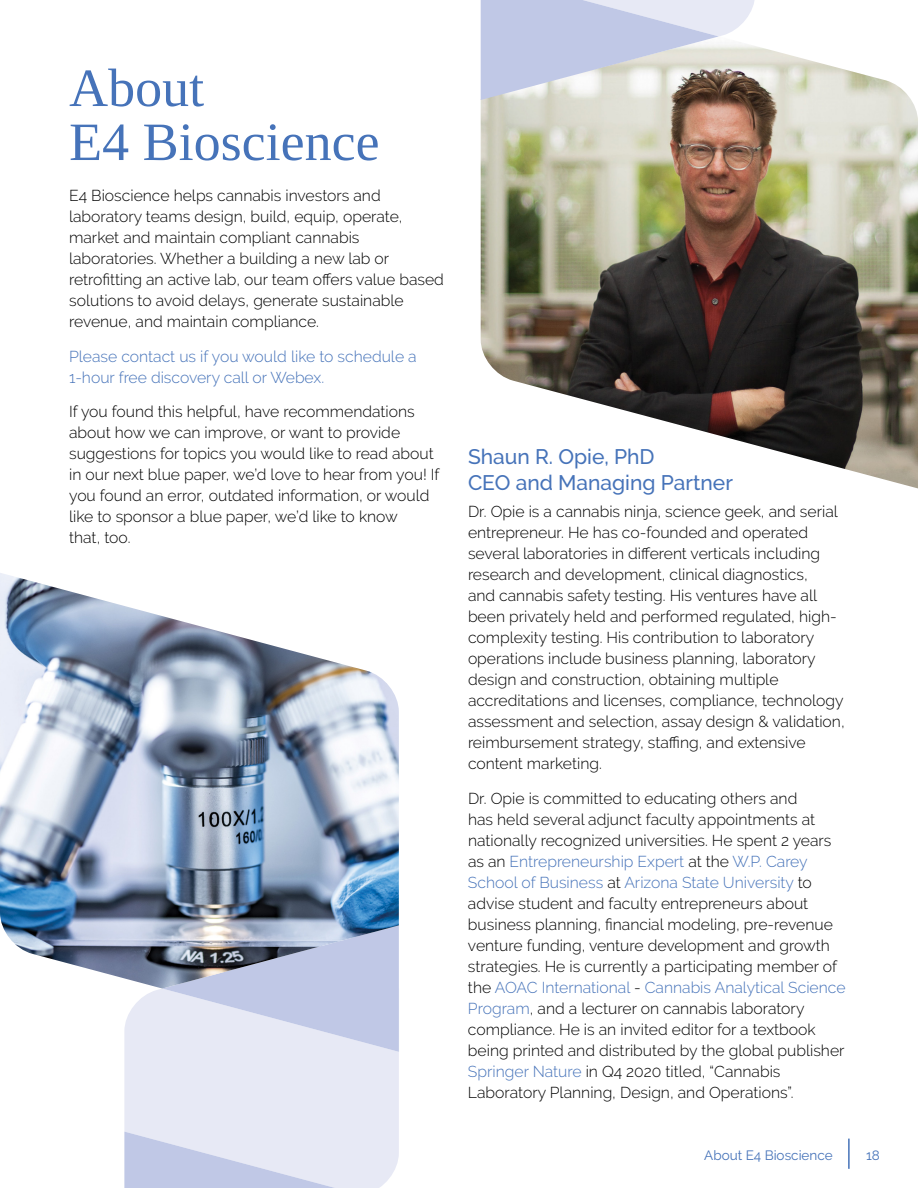
<style>
.page{position:relative;width:918px;height:1188px;background:#fff}
.page>*{position:absolute;margin:0;border:0;box-sizing:border-box;transform-origin:0 0}
.t1{font:54px/54px "Liberation Serif";color:#4673b9}
.t2{font:500 21px/25.2px "Raleway";color:#4673b9}
.t3{font:300 15.75px/21px "Raleway";color:#000}
.t4{font:300 15.75px/21px "Raleway";color:#4673b9}
.t5{font:13.5px "Raleway";color:#4673b9}
.s1{color:#4673b9}
</style>
<div class="page">
<hr style="left:848px;top:1139px;width:2px;height:30px;background:#4673b9">
<img style="left:481px;top:46px;width:437px;height:442px">
<svg style="left:481px;top:0;width:274px;height:100px"></svg>
<div style="left:124px;top:989px;width:275px;height:199px;background:#e7e9f5"></div>
<svg style="left:162px;top:989px;width:237px;height:63px"></svg>
<svg style="left:124px;top:1132px;width:211px;height:56px"></svg>
<img style="left:0;top:573px;width:399px;height:416px">
<h1 class="t1" style="left:69px;top:61px;width:312px">About<br>E4 Bioscience</h1>
<p class="t3" style="left:69px;top:185px;width:376px">E4 Bioscience helps cannabis investors and laboratory teams design, build, equip, operate, market and maintain compliant cannabis laboratories. Whether a building a new lab or retrofitting an active lab, our team offers value based solutions to avoid delays, generate sustainable revenue, and maintain compliance.</p>
<p class="t4" style="left:69px;top:346px;width:349px">Please contact us if you would like to schedule a<br>1-hour free discovery call or Webex.</p>
<p class="t3" style="left:69px;top:401px;width:372px">If you found this helpful, have recommendations about how we can improve, or want to provide suggestions for topics you would like to read about in our next blue paper, we’d love to hear from you! If you found an error, outdated information, or would like to sponsor a blue paper, we’d like to know<br>that, too.</p>
<h2 class="t2" style="left:468px;top:444px;width:266px">Shaun R. Opie, PhD<br>CEO and Managing Partner</h2>
<p class="t3" style="left:468px;top:501px;width:378px">Dr. Opie is a cannabis ninja, science geek, and serial entrepreneur. He has co-founded and operated several laboratories in different verticals including research and development, clinical diagnostics,<br>and cannabis safety testing. His ventures have all been privately held and performed regulated, high&shy;complexity testing. His contribution to laboratory operations include business planning, laboratory design and construction, obtaining multiple accreditations and licenses, compliance, technology assessment and selection, assay design &amp; validation, reimbursement strategy, staffing, and extensive content marketing.</p>
<p class="t3" style="left:468px;top:788px;width:379px">Dr. Opie is committed to educating others and<br>has held several adjunct faculty appointments at nationally recognized universities. He spent 2 years as an <span class="s1">Entrepreneurship Expert</span> at the <span class="s1">W.P. Carey School of Business</span> at <span class="s1">Arizona State University</span> to advise student and faculty entrepreneurs about business planning, financial modeling, pre-revenue venture funding, venture development and growth strategies. He is currently a participating member of the <span class="s1">AOAC International</span> - <span class="s1">Cannabis Analytical Science Program</span>, and a lecturer on cannabis laboratory compliance. He is an invited editor for a textbook being printed and distributed by the global publisher <span class="s1">Springer Nature</span> in Q4 2020 titled, “Cannabis Laboratory Planning, Design, and Operations”.</p>
<p class="t5" style="left:704px;top:1147px;width:130px">About E4 Bioscience</p>
<p class="t5" style="left:866px;top:1147px;width:15px">18</p>
</div>
